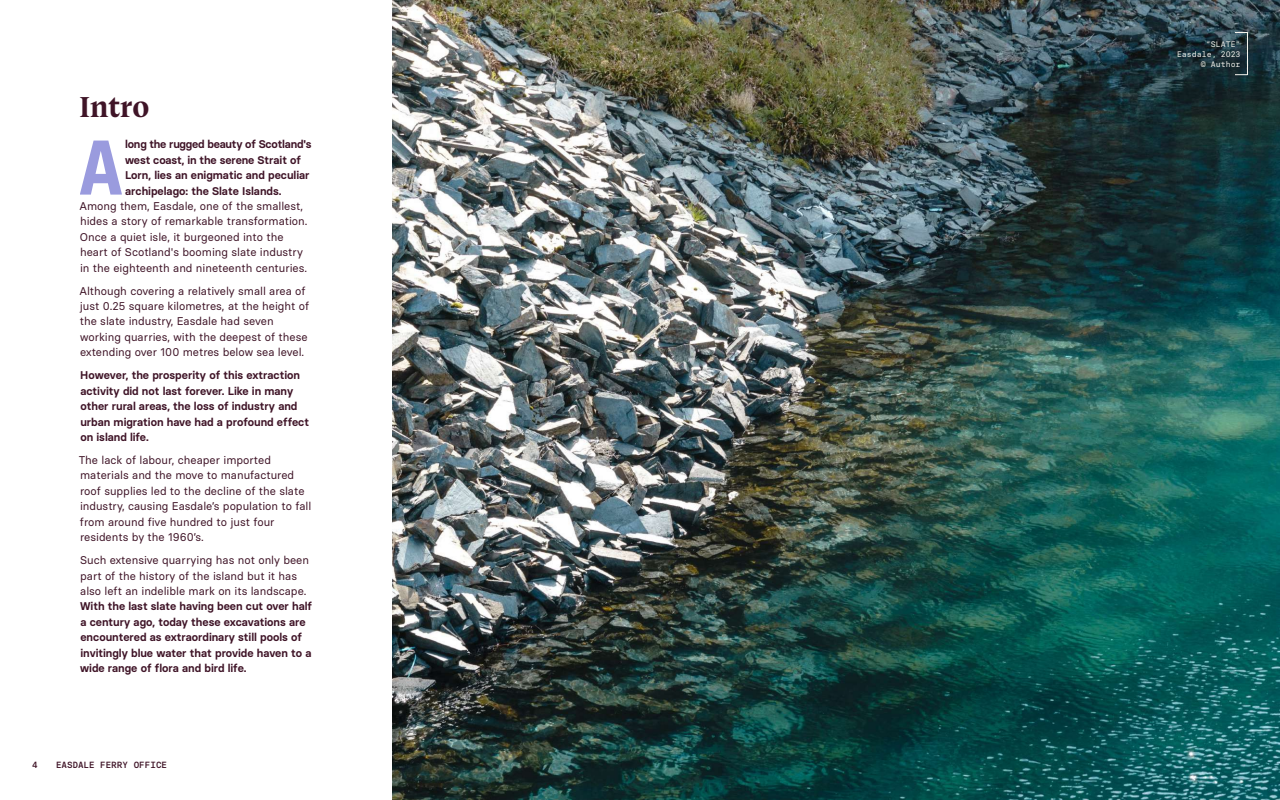
<style>
.page{position:relative;width:1280px;height:800px;background:#fff}
.page>*{position:absolute;margin:0;border:0;box-sizing:border-box;transform-origin:0 0}
.t1{font:600 77.2px "Basier Square Mono";color:#9a9bde}
.t2{font:700 30.7px "Boogy Brut";color:#3f1427}
.t3{font:11.2px/15.4px "Basier Square";color:#3f1427}
.t4{font:600 11.2px/15.4px "Basier Square";color:#3f1427}
.t5{font:500 9px "Basier Square Mono";color:#3f1427}
.t6{font:8px/10px "Basier Square Mono";color:#f5f4ee;text-align:right}
</style>
<div class="page">
<img style="left:392px;top:0;width:888px;height:800px">
<div style="left:1234px;top:32px;width:14px;height:43px;border:1px solid #f5f4ee"></div>
<h2 class="t2" style="left:80px;top:88px;width:72px">Intro</h2>
<h1 class="t1" style="left:77px;top:119px;width:49px">A</h1>
<p class="t4" style="left:125px;top:137px;width:188px">long the rugged beauty of Scotland's west coast, in the serene Strait of Lorn, lies an enigmatic and peculiar archipelago: the Slate Islands.</p>
<p class="t3" style="left:80px;top:198px;width:230px">Among them, Easdale, one of the smallest, hides a story of remarkable transformation.<br>Once a quiet isle, it burgeoned into the heart of Scotland's booming slate industry in the eighteenth and nineteenth centuries.</p>
<p class="t3" style="left:80px;top:283px;width:231px">Although covering a relatively small area of just 0.25 square kilometres, at the height of the slate industry, Easdale had seven working quarries, with the deepest of these extending over 100 metres below sea level.</p>
<p class="t4" style="left:80px;top:368px;width:230px">However, the prosperity of this extraction activity did not last forever. Like in many other rural areas, the loss of industry and urban migration have had a profound effect on island life.</p>
<p class="t3" style="left:79px;top:452px;width:234px">The lack of labour, cheaper imported materials and the move to manufactured roof supplies led to the decline of the slate industry, causing Easdale’s population to fall from around five hundred to just four residents by the 1960’s.</p>
<p class="t3" style="left:80px;top:552px;width:231px">Such extensive quarrying has not only been part of the history of the island but it has also left an indelible mark on its landscape.</p>
<p class="t4" style="left:80px;top:599px;width:234px">With the last slate having been cut over half a century ago, today these excavations are encountered as extraordinary still pools of invitingly blue water that provide haven to a wide range of flora and bird life.</p>
<p class="t5" style="left:32px;top:759px;width:7px">4</p>
<p class="t5" style="left:56px;top:759px;width:113px">EASDALE FERRY OFFICE</p>
<p class="t6" style="left:1177px;top:39px;width:65px">“SLATE”<br>Easdale, 2023 © Author</p>
</div>
